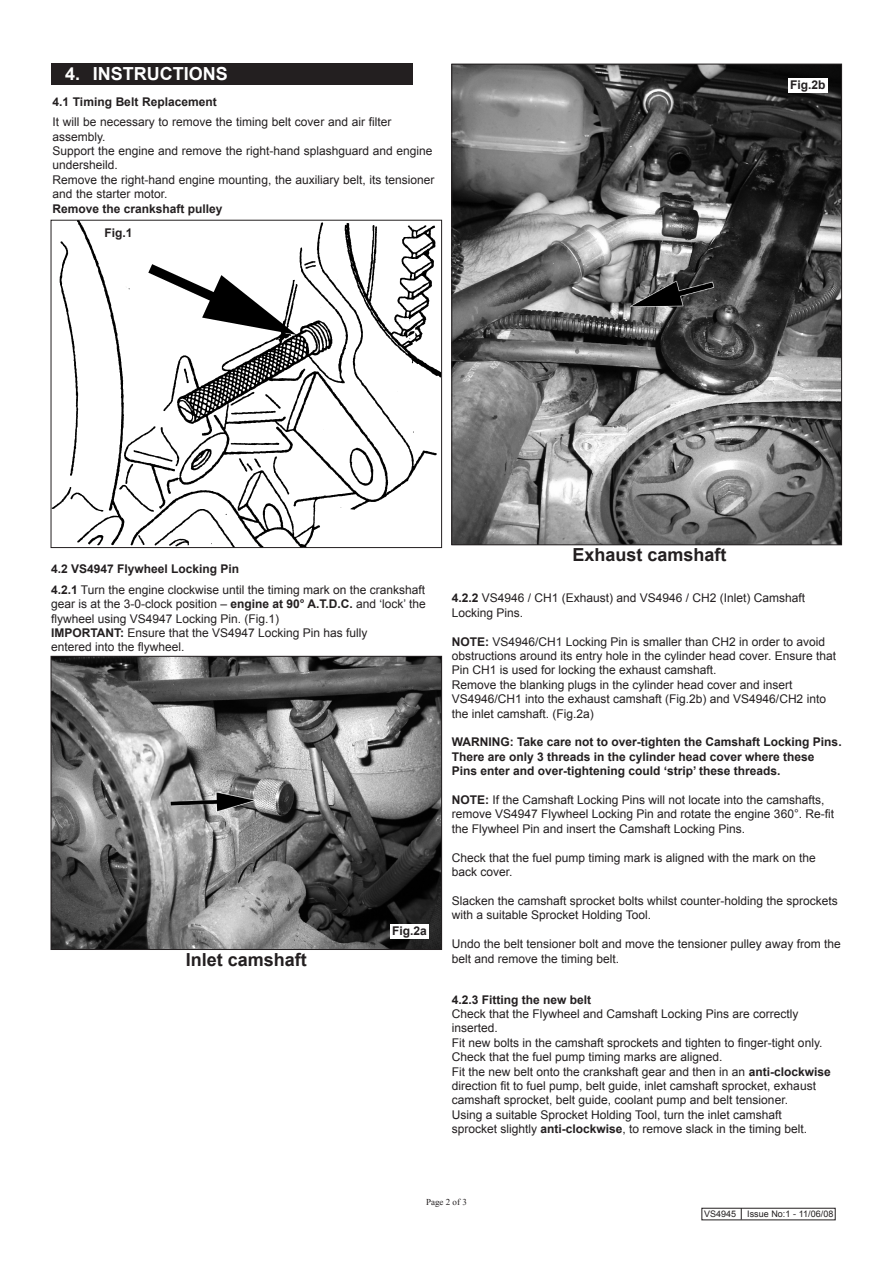
<style>
.page{position:relative;width:893px;height:1263px;background:#fff}
.page>*{position:absolute;margin:0;border:0;box-sizing:border-box;transform-origin:0 0}
.t1{font:700 18px "Arial";color:#231f20}
.Chapter_Header{font:700 18px "Arial";color:#fff}
.t2{font:12px/14.4px "Arial";color:#231f20}
.t3{font:700 12px/14.4px "Arial";color:#231f20}
.t4{font:9px "Arial";color:#231f20}
.t5{font:9px "Times New Roman";color:#231f20}
.s1{font-weight:700}
</style>
<div class="page">
<img style="left:53px;top:222px;width:387px;height:324px">
<div style="left:51px;top:220px;width:391px;height:328px;border:1px solid #231f20"></div>
<div style="left:51px;top:64px;width:361px;height:21px;background:#231f20"></div>
<div style="left:701px;top:1208px;width:135px;height:12px;border:1px solid #231f20"></div>
<img style="left:53px;top:658px;width:387px;height:290px">
<div style="left:51px;top:656px;width:391px;height:294px;border:1px solid #231f20"></div>
<img style="left:453px;top:66px;width:387px;height:477px">
<div style="left:390px;top:925px;width:39px;height:14px;background:#fff"></div>
<div style="left:788px;top:79px;width:40px;height:14px;background:#fff"></div>
<p class="Chapter_Header" style="left:65px;top:62px;width:164px">4. Instructions</p>
<p class="t3" style="left:53px;top:95px;width:166px">4.1 Timing Belt Replacement</p>
<p class="t2" style="left:53px;top:115px;width:340px">It will be necessary to remove the timing belt cover and air filter assembly.</p>
<p class="t2" style="left:53px;top:144px;width:381px">Support the engine and remove the right-hand splashguard and engine undersheild.</p>
<p class="t2" style="left:53px;top:172px;width:383px">Remove the right-hand engine mounting, the auxiliary belt, its tensioner and the starter motor.</p>
<p class="t3" style="left:53px;top:202px;width:172px">Remove the crankshaft pulley</p>
<p class="t3" style="left:104px;top:226px;width:30px">Fig.1</p>
<p class="t3" style="left:790px;top:78px;width:37px">Fig.2b</p>
<p class="t3" style="left:51px;top:562px;width:190px">4.2 VS4947 Flywheel Locking Pin</p>
<p class="t2" style="left:51px;top:582px;width:376px;text-align:justify"><span class="s1">4.2.1</span> Turn the engine clockwise until the timing mark on the crankshaft gear is at the 3-0-clock position – <span class="s1">engine at 90° A.T.D.C.</span> and ‘lock’ the flywheel using VS4947 Locking Pin. (Fig.1)</p>
<p class="t3" style="left:51px;top:626px;width:31px">IMPORT</p>
<p class="t2" style="left:51px;top:626px;width:318px;text-indent:46px"><span class="s1">ANT:</span> Ensure that the VS4947 Locking Pin has fully entered into the flywheel.</p>
<p class="t1" style="left:186px;top:948px;width:123px">Inlet camshaft</p>
<p class="t3" style="left:392px;top:924px;width:36px">Fig.2a</p>
<p class="t1" style="left:572px;top:543px;width:156px">Exhaust camshaft</p>
<p class="t2" style="left:452px;top:591px;width:355px"><span class="s1">4.2.2</span> VS4946 / CH1 (Exhaust) and VS4946 / CH2 (Inlet) Camshaft<br>Locking Pins.</p>
<p class="t3" style="left:452px;top:635px;width:18px">NOTE</p>
<p class="t2" style="left:452px;top:634px;width:386px;text-indent:33px"><span class="s1">:</span> VS4946/CH1 Locking Pin is smaller than CH2 in order to avoid obstructions around its entry hole in the cylinder head cover. Ensure that<br>Pin CH1 is used for locking the exhaust camshaft.</p>
<p class="t2" style="left:452px;top:677px;width:376px">Remove the blanking plugs in the cylinder head cover and insert<br>VS4946/CH1 into the exhaust camshaft (Fig.2b) and VS4946/CH2 into the inlet camshaft. (Fig.2a)</p>
<p class="t3" style="left:452px;top:735px;width:391px">WARNING: Take care not to over-tighten the Camshaft Locking Pins.</p>
<p class="t3" style="left:452px;top:750px;width:364px">There are only 3 threads in the cylinder head cover where these<br>Pins enter and over-tightening could ‘strip’ these threads.</p>
<p class="t3" style="left:452px;top:793px;width:18px">NOTE</p>
<p class="t2" style="left:452px;top:793px;width:384px;text-indent:33px"><span class="s1">:</span> If the Camshaft Locking Pins will not locate into the camshafts, remove VS4947 Flywheel Locking Pin and rotate the engine 360°. Re-fit the Flywheel Pin and insert the Camshaft Locking Pins.</p>
<p class="t2" style="left:452px;top:850px;width:366px">Check that the fuel pump timing mark is aligned with the mark on the back cover.</p>
<p class="t2" style="left:452px;top:893px;width:388px">Slacken the camshaft sprocket bolts whilst counter-holding the sprockets with a suitable Sprocket Holding Tool.</p>
<p class="t2" style="left:452px;top:937px;width:390px">Undo the belt tensioner bolt and move the tensioner pulley away from the belt and remove the timing belt.</p>
<p class="t3" style="left:452px;top:992px;width:141px">4.2.3 Fitting the new belt</p>
<p class="t2" style="left:452px;top:1007px;width:348px">Check that the Flywheel and Camshaft Locking Pins are correctly inserted.</p>
<p class="t2" style="left:452px;top:1035px;width:372px">Fit new bolts in the camshaft sprockets and tighten to finger-tight only.</p>
<p class="t2" style="left:452px;top:1050px;width:272px">Check that the fuel pump timing marks are aligned.</p>
<p class="t2" style="left:452px;top:1064px;width:380px">Fit the new belt onto the crankshaft gear and then in an <span class="s1">anti-clockwise </span>direction fit to fuel pump, belt guide, inlet camshaft sprocket, exhaust camshaft sprocket, belt guide, coolant pump and belt tensioner.</p>
<p class="t2" style="left:452px;top:1107px;width:357px">Using a suitable Sprocket Holding Tool, turn the inlet camshaft sprocket slightly <span class="s1">anti-clockwise</span>, to remove slack in the timing belt.</p>
<p class="t5" style="left:426px;top:1196px;width:42px">Page 2 of 3</p>
<p class="t4" style="left:704px;top:1208px;width:131px">VS4945 Issue No:1 - 11/06/08</p>
</div>
